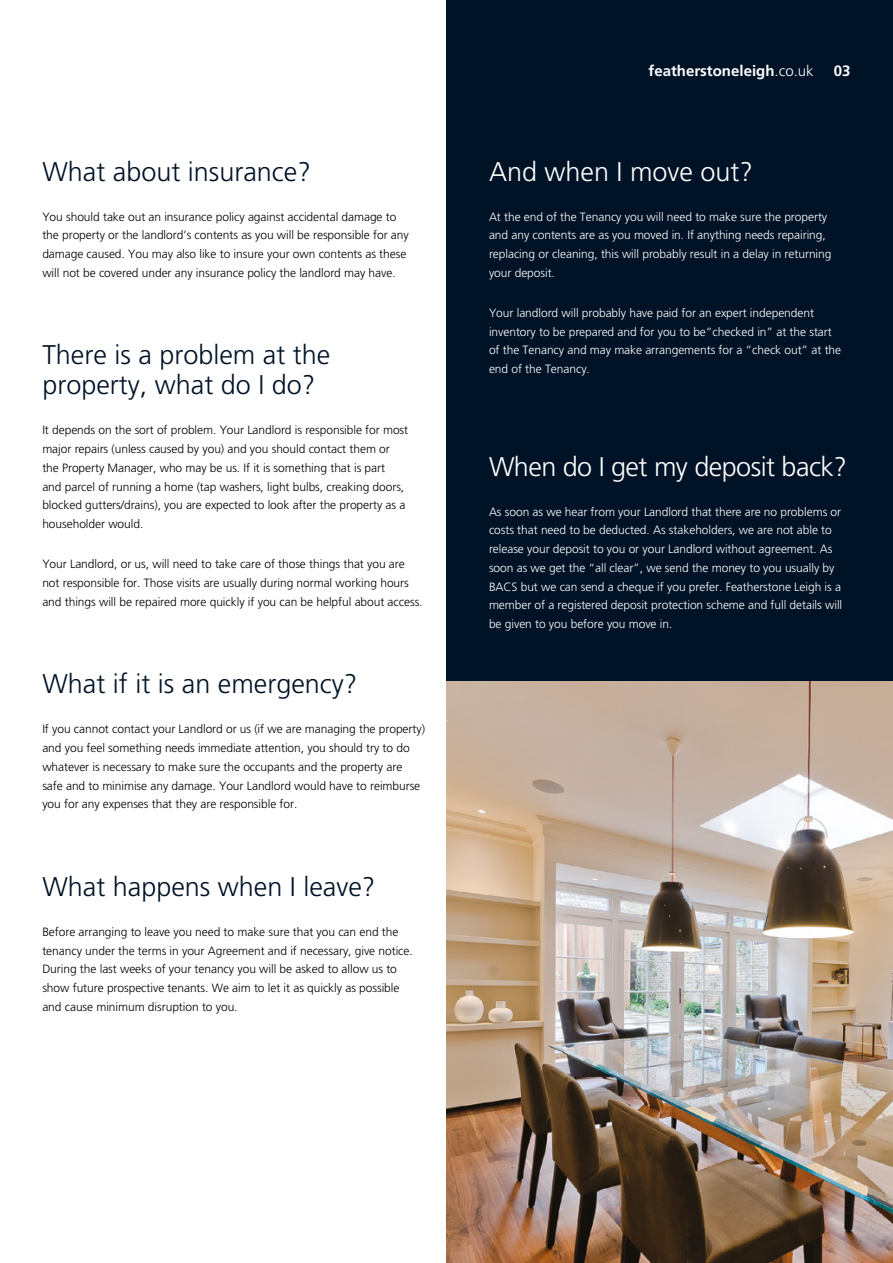
<style>
.page{position:relative;width:893px;height:1263px;background:#fff}
.page>*{position:absolute;margin:0;border:0;box-sizing:border-box;transform-origin:0 0}
.t1{font:300 27px/30px "Frutiger";color:#001226}
.t2{font:300 27px "Frutiger";letter-spacing:-.02em;color:#fff}
.t3{font:300 27px "Frutiger";color:#fff}
.t4{font:700 15px "Frutiger";color:#fff}
.t5{font:300 12px/18.8px "Frutiger";letter-spacing:-.005em;color:#000}
.t6{font:300 12px/18.8px "Frutiger";letter-spacing:-.005em;color:#fff}
.s1{font-weight:300}
</style>
<div class="page">
<div style="left:446px;top:0;width:447px;height:1263px;background:#001226"></div>
<img style="left:446px;top:682px;width:447px;height:581px">
<h1 class="t1" style="left:42px;top:156px;width:270px">What about insurance?</h1>
<p class="t5" style="left:42px;top:207px;width:368px">You should take out an insurance policy against accidental damage to the property or the landlord’s contents as you will be responsible for any damage caused. You may also like to insure your own contents as these will not be covered under any insurance policy the landlord may have.</p>
<h1 class="t1" style="left:42px;top:340px;width:290px">There is a problem at the property, what do I do?</h1>
<p class="t5" style="left:42px;top:421px;width:367px">It depends on the sort of problem. Your Landlord is responsible for most major repairs (unless caused by you) and you should contact them or the Property Manager, who may be us. If it is something that is part<br>and parcel of running a home (tap washers, light bulbs, creaking doors, blocked gutters/drains), you are expected to look after the property as a householder would.</p>
<p class="t5" style="left:42px;top:555px;width:382px">Your Landlord, or us, will need to take care of those things that you are not responsible for. Those visits are usually during normal working hours and things will be repaired more quickly if you can be helpful about access.</p>
<h1 class="t1" style="left:42px;top:669px;width:316px">What if it is an emergency?</h1>
<p class="t5" style="left:42px;top:720px;width:384px">If you cannot contact your Landlord or us (if we are managing the property) and you feel something needs immediate attention, you should try to do whatever is necessary to make sure the occupants and the property are safe and to minimise any damage. Your Landlord would have to reimburse you for any expenses that they are responsible for.</p>
<h1 class="t1" style="left:42px;top:871px;width:335px">What happens when I leave?</h1>
<p class="t5" style="left:42px;top:922px;width:372px">Before arranging to leave you need to make sure that you can end the tenancy under the terms in your Agreement and if necessary, give notice.<br>During the last weeks of your tenancy you will be asked to allow us to show future prospective tenants. We aim to let it as quickly as possible and cause minimum disruption to you.</p>
<p class="t4" style="left:649px;top:62px;width:167px">featherstoneleigh<span class="s1">.co.uk</span></p>
<p class="t4" style="left:834px;top:62px;width:18px">03</p>
<h1 class="t3" style="left:489px;top:156px;width:266px">And when I move out?</h1>
<p class="t6" style="left:489px;top:207px;width:344px">At the end of the Tenancy you will need to make sure the property and any contents are as you moved in. If anything needs repairing, replacing or cleaning, this will probably result in a delay in returning your deposit.</p>
<p class="t6" style="left:489px;top:303px;width:354px">Your landlord will probably have paid for an expert independent inventory to be prepared and for you to be“checked in” at the start of the Tenancy and may make arrangements for a “check out” at the end of the Tenancy.</p>
<h1 class="t2" style="left:489px;top:451px;width:359px">When do I get my deposit back?</h1>
<p class="t6" style="left:489px;top:502px;width:355px">As soon as we hear from your Landlord that there are no problems or costs that need to be deducted. As stakeholders, we are not able to release your deposit to you or your Landlord without agreement. As soon as we get the “all clear”, we send the money to you usually by BACS but we can send a cheque if you prefer. Featherstone Leigh is a member of a registered deposit protection scheme and full details will be given to you before you move in.</p>
</div>
